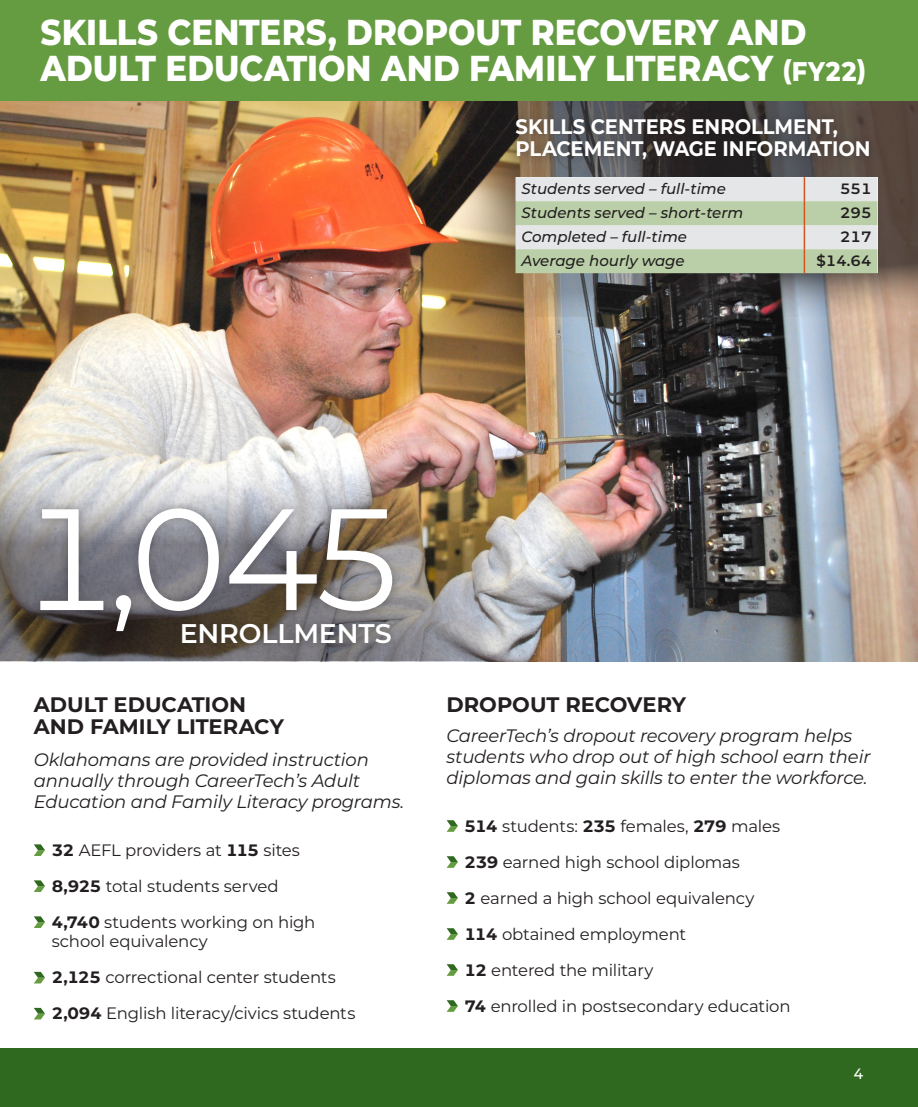
<style>
.page{position:relative;width:918px;height:1107px;background:#fff}
.page>*{position:absolute;margin:0;border:0;box-sizing:border-box;transform-origin:0 0}
.t1{font:144px "Montserrat";color:#fff}
.t2{font:800 36px/36px "Montserrat";color:#fff;scale:.9 1}
.t3{font:600 27px "Montserrat";letter-spacing:-.005em;color:#fff}
.t4{font:700 21px/22.5px "Montserrat";color:#fff;scale:.93 1}
.t5{font:700 21px/22.5px "Montserrat";color:#231f20}
.t6{font:italic 18px/21px "Montserrat";letter-spacing:-.01em;color:#231f20}
.t7{font:16.5px/19.5px "Montserrat";letter-spacing:-.01em;color:#231f20}
.t8{font:italic 500 15px "Montserrat";color:#231f20}
.t9{font:600 15px "Montserrat";color:#231f20}
.t10{font:500 15px "Montserrat";color:#fff}
.s1{font-size:27px}
.s2{font-weight:700}
</style>
<div class="page">
<img style="left:0;top:101px;width:918px;height:560px">
<img style="left:0;top:456px;width:531px;height:205px">
<div style="left:30px;top:498px;width:372px;height:143px;background:#231f20;opacity:.4"></div>
<img style="left:436px;top:101px;width:482px;height:215px">
<div style="left:0;top:1048px;width:918px;height:59px;background:#2f681f"></div>
<div style="left:0;top:0;width:918px;height:101px;background:#669c41"></div>
<svg style="left:447px;top:820px;width:11px;height:12px"></svg>
<svg style="left:447px;top:856px;width:11px;height:12px"></svg>
<svg style="left:447px;top:892px;width:11px;height:12px"></svg>
<svg style="left:447px;top:928px;width:11px;height:12px"></svg>
<svg style="left:447px;top:964px;width:11px;height:12px"></svg>
<svg style="left:447px;top:1000px;width:11px;height:12px"></svg>
<svg style="left:34px;top:844px;width:11px;height:12px"></svg>
<svg style="left:34px;top:880px;width:11px;height:12px"></svg>
<svg style="left:34px;top:916px;width:11px;height:12px"></svg>
<svg style="left:34px;top:972px;width:11px;height:11px"></svg>
<svg style="left:34px;top:1008px;width:11px;height:11px"></svg>
<svg style="left:516px;top:177px;width:362px;height:96px;background:#cfd9c6"></svg>
<div style="left:507px;top:109px;width:372px;height:59px;background:#231f20;opacity:.4"></div>
<div style="left:172px;top:614px;width:228px;height:39px;background:#231f20;opacity:.4"></div>
<p class="t2" style="left:40px;top:12px;width:919px">SKILLS CENTERS, DROPOUT RECOVERY AND<br>ADULT EDUCATION AND FAMILY LITERACY <span class="s1">(FY22)</span></p>
<p class="t4" style="left:516px;top:114px;width:383px">SKILLS CENTERS ENROLLMENT,<br>PLACEMENT, WAGE INFORMATION</p>
<p class="t8" style="left:522px;top:178px;width:206px">Students served – full-time</p>
<p class="t9" style="left:840px;top:178px;width:33px">551</p>
<p class="t8" style="left:522px;top:202px;width:223px">Students served – short-term</p>
<p class="t9" style="left:840px;top:202px;width:33px">295</p>
<p class="t8" style="left:522px;top:226px;width:167px">Completed – full-time</p>
<p class="t9" style="left:840px;top:226px;width:33px">217</p>
<p class="t8" style="left:522px;top:250px;width:165px">Average hourly wage</p>
<p class="t9" style="left:816px;top:250px;width:57px">$14.64</p>
<p class="t1" style="left:19px;top:460px;width:380px">1,045</p>
<p class="t3" style="left:180px;top:614px;width:214px">ENROLLMENTS</p>
<p class="t5" style="left:34px;top:692px;width:252px">ADULT EDUCATION<br>AND FAMILY LITERACY</p>
<p class="t6" style="left:34px;top:749px;width:372px">Oklahomans are provided instruction annually through CareerTech’s Adult<br>Education and Family Literacy programs.</p>
<p class="t7" style="left:52px;top:840px;width:250px"><span class="s2">32</span> AEFL providers at <span class="s2">115</span> sites</p>
<p class="t7" style="left:52px;top:876px;width:229px"><span class="s2">8,925</span> total students served</p>
<p class="t7" style="left:52px;top:912px;width:265px"><span class="s2">4,740</span> students working on high school equivalency</p>
<p class="t7" style="left:52px;top:967px;width:286px"><span class="s2">2,125</span> correctional center students</p>
<p class="t7" style="left:52px;top:1003px;width:305px"><span class="s2">2,094</span> English literacy/civics students</p>
<p class="t5" style="left:447px;top:692px;width:241px">DROPOUT RECOVERY</p>
<p class="t6" style="left:447px;top:724px;width:425px">CareerTech’s dropout recovery program helps students who drop out of high school earn their diplomas and gain skills to enter the workforce.</p>
<p class="t7" style="left:465px;top:816px;width:317px"><span class="s2">514</span> students: <span class="s2">235</span> females, <span class="s2">279</span> males</p>
<p class="t7" style="left:465px;top:852px;width:277px"><span class="s2">239</span> earned high school diplomas</p>
<p class="t7" style="left:465px;top:888px;width:291px"><span class="s2">2</span> earned a high school equivalency</p>
<p class="t7" style="left:465px;top:924px;width:223px"><span class="s2">114</span> obtained employment</p>
<p class="t7" style="left:465px;top:960px;width:190px"><span class="s2">12</span> entered the military</p>
<p class="t7" style="left:465px;top:996px;width:328px"><span class="s2">74</span> enrolled in postsecondary education</p>
<p class="t10" style="left:854px;top:1063px;width:12px">4</p>
</div>
